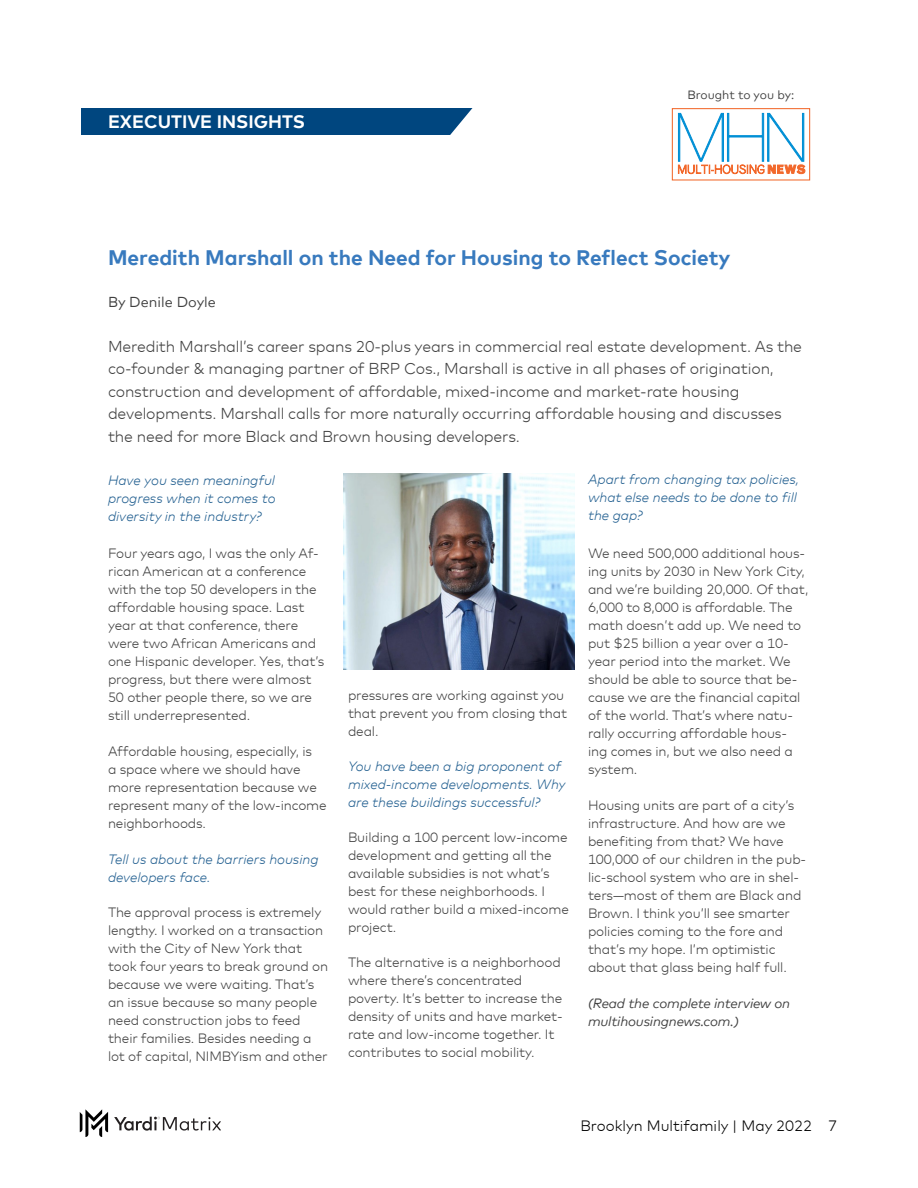
<style>
.page{position:relative;width:918px;height:1188px;background:#fff}
.page>*{position:absolute;margin:0;border:0;box-sizing:border-box;transform-origin:0 0}
.t1{font:700 21px "Mark Offc Pro";color:#387abe}
.t2{font:700 18px "Mark Offc Pro";color:#fff}
.t3{font:300 15.75px/22.5px "Mark Offc Pro";letter-spacing:-.01em;color:#414141}
.t4{font:300 15px "Mark Offc Pro";color:#000}
.t5{font:14.4px "Mark Offc Pro";color:#414141}
.t6{font:300 13.5px/18px "Mark Offc Pro";letter-spacing:-.01em;color:#414141}
.t7{font:italic 300 13.5px/18px "Mark Offc Pro";color:#266292}
.t8{font:italic 13.5px/18px "Mark Offc Pro";letter-spacing:-.01em;color:#414141}
.t9{font:12px "Mark Offc Pro";color:#414141}
</style>
<div class="page">
<svg style="left:114px;top:1117px;width:107px;height:14px"></svg>
<svg style="left:80px;top:1109px;width:28px;height:28px"></svg>
<div style="left:672px;top:108px;width:138px;height:73px;border:1px solid #f2682b"></div>
<svg style="left:678px;top:112px;width:127px;height:62px"></svg>
<div style="left:81px;top:108px;width:391px;height:27px;background:#00467f"></div>
<img style="left:344px;top:474px;width:230px;height:196px">
<h2 class="t2" style="left:108px;top:108px;width:199px">EXECUTIVE INSIGHTS</h2>
<p class="t9" style="left:687px;top:86px;width:108px">Brought to you by:</p>
<h1 class="t1" style="left:108px;top:242px;width:624px">Meredith Marshall on the Need for Housing to Reflect Society</h1>
<p class="t5" style="left:108px;top:292px;width:109px">By Denile Doyle</p>
<p class="t3" style="left:108px;top:334px;width:696px">Meredith Marshall’s career spans 20-plus years in commercial real estate development. As the co-founder &amp; managing partner of BRP Cos., Marshall is active in all phases of origination, construction and development of affordable, mixed-income and market-rate housing developments. Marshall calls for more naturally occurring affordable housing and discusses the need for more Black and Brown housing developers.</p>
<p class="t7" style="left:108px;top:470px;width:169px;text-align:justify">Have you seen meaningful progress when it comes to diversity in the industry?</p>
<p class="t6" style="left:108px;top:543px;width:218px">Four years ago, I was the only Af&shy;rican American at a conference with the top 50 developers in the affordable housing space. Last year at that conference, there were two African Americans and one Hispanic developer. Yes, that’s progress, but there were almost<br>50 other people there, so we are still underrepresented.</p>
<p class="t6" style="left:108px;top:741px;width:220px">Affordable housing, especially, is<br>a space where we should have more representation because we represent many of the low-income neighborhoods.</p>
<p class="t7" style="left:108px;top:849px;width:212px">Tell us about the barriers housing developers face.</p>
<p class="t6" style="left:108px;top:902px;width:222px">The approval process is extremely lengthy. I worked on a transaction with the City of New York that took four years to break ground on because we were waiting. That’s an issue because so many people need construction jobs to feed their families. Besides needing a lot of capital, NIMBYism and other</p>
<p class="t6" style="left:348px;top:686px;width:221px">pressures are working against you that prevent you from closing that deal.</p>
<p class="t7" style="left:348px;top:757px;width:219px">You have been a big proponent of mixed-income developments. Why are these buildings successful?</p>
<p class="t6" style="left:348px;top:827px;width:222px">Building a 100 percent low-income development and getting all the available subsidies is not what’s best for these neighborhoods. I would rather build a mixed-income project.</p>
<p class="t6" style="left:348px;top:952px;width:216px">The alternative is a neighborhood where there’s concentrated poverty. It’s better to increase the density of units and have market&shy;rate and low-income together. It contributes to social mobility.</p>
<p class="t7" style="left:588px;top:470px;width:213px">Apart from changing tax policies, what else needs to be done to fill the gap?</p>
<p class="t6" style="left:588px;top:543px;width:222px">We need 500,000 additional hous&shy;ing units by 2030 in New York City, and we’re building 20,000. Of that,<br>6,000 to 8,000 is affordable. The math doesn’t add up. We need to put $25 billion a year over a 10- year period into the market. We should be able to source that be&shy;cause we are the financial capital of the world. That’s where natu&shy;rally occurring affordable hous&shy;ing comes in, but we also need a system.</p>
<p class="t6" style="left:588px;top:795px;width:220px">Housing units are part of a city’s infrastructure. And how are we benefiting from that? We have<br>100,000 of our children in the pub&shy;lic-school system who are in shel&shy;ters—most of them are Black and<br>Brown. I think you’ll see smarter policies coming to the fore and that’s my hope. I’m optimistic about that glass being half full.</p>
<p class="t8" style="left:588px;top:993px;width:204px">(Read the complete interview on multihousingnews.com.)</p>
<p class="t4" style="left:580px;top:1115px;width:258px">Brooklyn Multifamily | May 2022 7</p>
</div>
